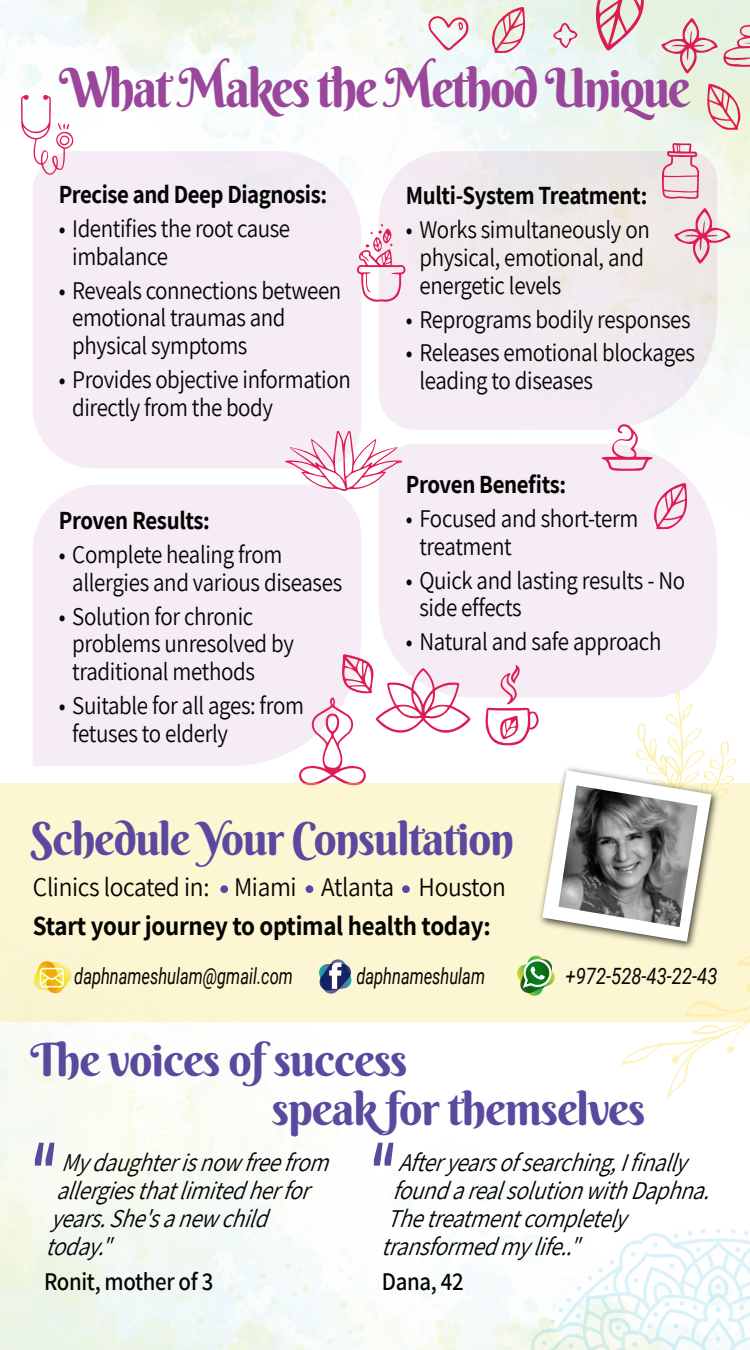
<style>
.page{position:relative;width:750px;height:1350px;background:#fff}
.page>*{position:absolute;margin:0;border:0;box-sizing:border-box;transform-origin:0 0}
.t1{font:54px "Berkshire Swash";letter-spacing:-.045em;color:#9a469a;scale:.91 1}
.t2{font:45.75px/49.7px "Berkshire Swash";letter-spacing:-.025em;color:#5a499e}
.t3{font:700 27px "Assistant";letter-spacing:-.01em;color:#040503;scale:.93 1}
.t4{font:27px "Assistant";letter-spacing:-.015em;color:#040503;scale:.94 1}
.t5{font:italic 25.58px "Assistant";color:#040503;scale:.9 1}
.t6{font:25.5px/27.8px "Assistant";letter-spacing:-.015em;color:#040503;scale:.9 1}
.t7{font:700 25.5px "Assistant";letter-spacing:-.02em;color:#040503;scale:.9 1}
.t8{font:600 25.5px "Assistant";letter-spacing:-.015em;color:#040503;scale:.9 1}
.t9{font:italic 22.5px "Roboto";color:#040503;scale:.73 1}
.t10{font:italic 22.5px "Roboto";color:#040503;scale:.82 1}
</style>
<div class="page">
<img style="left:0;top:0;width:750px;height:1350px">
<svg style="left:523px;top:1229px;width:227px;height:121px"></svg>
<svg style="left:379px;top:151px;width:338px;height:279px;background:#f1eaee"></svg>
<div style="left:379px;top:444px;width:338px;height:254px;background:#f5ecf5"></div>
<div style="left:33px;top:151px;width:328px;height:318px;background:#f5ecf5"></div>
<div style="left:33px;top:485px;width:328px;height:281px;background:#f5ecf5"></div>
<svg style="left:285px;top:431px;width:117px;height:61px"></svg>
<svg style="left:662px;top:143px;width:37px;height:56px;background:#e9bac4"></svg>
<svg style="left:707px;top:84px;width:34px;height:46px;background:#e7b7b4"></svg>
<svg style="left:592px;top:0;width:54px;height:51px;background:#e3bcbf"></svg>
<svg style="left:491px;top:7px;width:34px;height:46px;background:#e7b7bb"></svg>
<svg style="left:653px;top:483px;width:34px;height:46px;background:#eeb1c7"></svg>
<svg style="left:553px;top:22px;width:25px;height:26px"></svg>
<svg style="left:357px;top:224px;width:49px;height:79px"></svg>
<svg style="left:21px;top:95px;width:53px;height:81px"></svg>
<svg style="left:427px;top:15px;width:42px;height:36px"></svg>
<svg style="left:299px;top:654px;width:172px;height:129px"></svg>
<svg style="left:674px;top:207px;width:57px;height:57px"></svg>
<svg style="left:661px;top:17px;width:89px;height:57px;background:#e4d0ca"></svg>
<svg style="left:602px;top:424px;width:51px;height:47px"></svg>
<svg style="left:35px;top:1143px;width:19px;height:23px"></svg>
<svg style="left:374px;top:1143px;width:19px;height:23px"></svg>
<div style="left:0;top:783px;width:750px;height:239px;background:#fdf6d3"></div>
<div style="left:220px;top:885px;width:8px;height:8px;background:#5a499e;border-radius:50%"></div>
<div style="left:306px;top:885px;width:7px;height:8px;background:#5a499e;border-radius:50%"></div>
<div style="left:402px;top:885px;width:8px;height:8px;background:#5a499e;border-radius:50%"></div>
<svg style="left:319px;top:959px;width:32px;height:35px"></svg>
<svg style="left:485px;top:665px;width:265px;height:434px"></svg>
<svg style="left:34px;top:961px;width:37px;height:32px"></svg>
<h1 class="t1" style="left:59px;top:54px;width:696px">What Makes the Method Unique</h1>
<p class="t7" style="left:59px;top:177px;width:300px">Precise and Deep Diagnosis:</p>
<p class="t6" style="left:72px;top:213px;width:244px;text-indent:-13px">• Identifies the root cause imbalance</p>
<p class="t6" style="left:72px;top:275px;width:300px;text-indent:-13px">• Reveals connections between emotional traumas and physical symptoms</p>
<p class="t6" style="left:72px;top:364px;width:311px;text-indent:-13px">• Provides objective information directly from the body</p>
<p class="t7" style="left:59px;top:503px;width:169px">Proven Results:</p>
<p class="t6" style="left:72px;top:540px;width:302px;text-indent:-13px">• Complete healing from allergies and various diseases</p>
<p class="t6" style="left:72px;top:601px;width:248px;text-indent:-13px">• Solution for chronic problems unresolved by traditional methods</p>
<p class="t6" style="left:72px;top:690px;width:259px;text-indent:-13px">• Suitable for all ages: from fetuses to elderly</p>
<p class="t7" style="left:406px;top:178px;width:270px">Multi-System Treatment:</p>
<p class="t6" style="left:419px;top:215px;width:258px;text-indent:-13px">• Works simultaneously on physical, emotional, and energetic levels</p>
<p class="t6" style="left:406px;top:304px;width:318px">• Reprograms bodily responses</p>
<p class="t6" style="left:419px;top:338px;width:308px;text-indent:-13px">• Releases emotional blockages leading to diseases</p>
<p class="t7" style="left:406px;top:467px;width:180px">Proven Benefits:</p>
<p class="t6" style="left:419px;top:503px;width:245px;text-indent:-13px">• Focused and short-term treatment</p>
<p class="t6" style="left:419px;top:565px;width:297px;text-indent:-13px">• Quick and lasting results - No side effects</p>
<p class="t6" style="left:406px;top:627px;width:285px">• Natural and safe approach</p>
<h2 class="t2" style="left:31px;top:813px;width:485px">Schedule Your Consultation</h2>
<p class="t4" style="left:33px;top:869px;width:505px">Clinics located in: Miami Atlanta Houston</p>
<p class="t3" style="left:33px;top:908px;width:494px">Start your journey to optimal health today:</p>
<p class="t9" style="left:74px;top:961px;width:301px">daphnameshulam@gmail.com</p>
<p class="t9" style="left:356px;top:961px;width:178px">daphnameshulam</p>
<p class="t10" style="left:565px;top:960px;width:187px">+972-528-43-22-43</p>
<h2 class="t2" style="left:272px;top:1034px;width:375px;text-indent:-241px">The voices of success<br>speak for themselves</h2>
<p class="t5" style="left:61px;top:1145px;width:310px">Mydaughterisnowfreefrom</p>
<p class="t5" style="left:56px;top:1173px;width:295px">allergiesthatlimitedherfor</p>
<p class="t5" style="left:51px;top:1201px;width:254px">years.She'sanewchild</p>
<p class="t5" style="left:46px;top:1228px;width:86px">today."</p>
<p class="t8" style="left:44px;top:1264px;width:190px">Ronit, mother of 3</p>
<p class="t5" style="left:398px;top:1145px;width:334px">Afteryearsofsearching,Ifinally</p>
<p class="t5" style="left:392px;top:1173px;width:365px">foundarealsolutionwithDaphna.</p>
<p class="t5" style="left:387px;top:1201px;width:279px">Thetreatmentcompletely</p>
<p class="t5" style="left:381px;top:1228px;width:233px">transformedmylife.."</p>
<p class="t8" style="left:382px;top:1264px;width:92px">Dana, 42</p>
</div>
